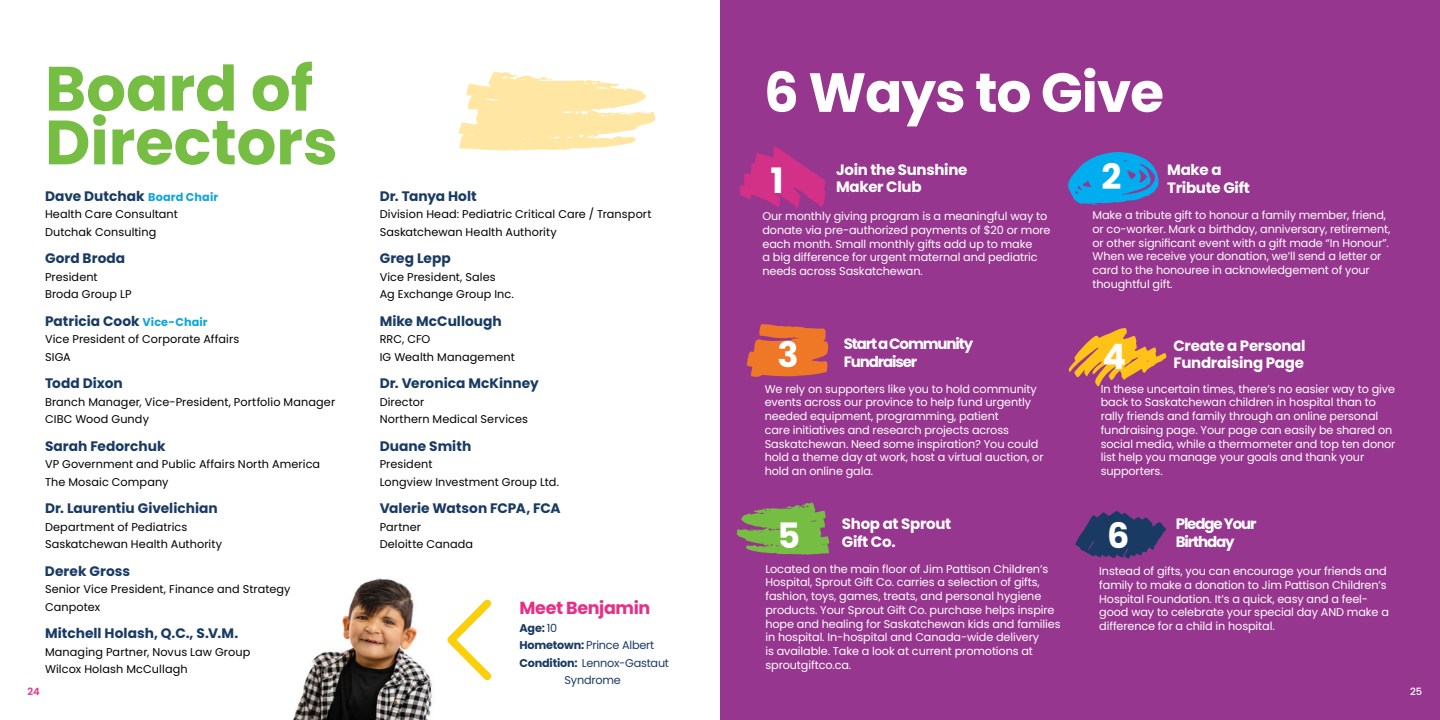
<style>
.page{position:relative;width:1440px;height:720px;background:#fff}
.page>*{position:absolute;margin:0;border:0;box-sizing:border-box;transform-origin:0 0}
.t1{font:700 62.5px/53.8px "Poppins";color:#75bd43}
.t2{font:700 55px "Poppins";letter-spacing:-.02em;color:#fff}
.t3{font:700 35px "Poppins";color:#fff}
.t4{font:700 17.5px "Poppins";letter-spacing:-.02em;color:#e82e85}
.t5{font:700 15px/17.5px "Poppins";letter-spacing:-.02em;color:#fff}
.t6{font:700 15px/17.5px "Poppins";letter-spacing:-.075em;color:#fff}
.t7{font:700 13.75px "Poppins";color:#183a63}
.t8{font:11.25px/13.8px "Poppins";letter-spacing:-.01em;color:#fff}
.t9{font:11.25px/17.5px "Poppins";letter-spacing:.01em;color:#000}
.t10{font:11.25px "Poppins";letter-spacing:-.02em;color:#183a63}
.t11{font:700 11.25px "Poppins";color:#183a63}
.t12{font:600 10px "Poppins";color:#e82e85}
.t13{font:500 10px "Poppins";color:#fff}
.s1{font-size:11.25px;color:#0ea5df}
.s2{font-weight:400}
.s3{font-weight:700}
</style>
<div class="page">
<img style="left:293px;top:578px;width:196px;height:142px">
<div style="left:720px;top:0;width:720px;height:720px;background:#97368e"></div>
<svg style="left:459px;top:71px;width:196px;height:80px"></svg>
<svg style="left:747px;top:324px;width:81px;height:53px"></svg>
<svg style="left:740px;top:146px;width:86px;height:62px"></svg>
<svg style="left:1068px;top:152px;width:91px;height:53px"></svg>
<svg style="left:1069px;top:328px;width:98px;height:59px"></svg>
<svg style="left:737px;top:502px;width:93px;height:53px"></svg>
<svg style="left:1075px;top:511px;width:91px;height:47px"></svg>
<svg style="left:447px;top:600px;width:45px;height:81px"></svg>
<h1 class="t1" style="left:45px;top:62px;width:294px">Board of<br>Directors</h1>
<h2 class="t2" style="left:764px;top:61px;width:402px">6 Ways to Give</h2>
<h3 class="t3" style="left:770px;top:161px;width:15px">1</h3>
<h3 class="t5" style="left:836px;top:161px;width:133px">Join the Sunshine<br>Maker Club</h3>
<p class="t8" style="left:763px;top:209px;width:289px">Our monthly giving program is a meaningful way to donate via pre-authorized payments of $20 or more each month. Small monthly gifts add up to make<br>a big difference for urgent maternal and pediatric needs across Saskatchewan.</p>
<h3 class="t3" style="left:1102px;top:156px;width:21px">2</h3>
<h3 class="t5" style="left:1167px;top:161px;width:84px">Make a<br>Tribute Gift</h3>
<p class="t8" style="left:1093px;top:208px;width:299px">Make a tribute gift to honour a family member, friend, or co-worker. Mark a birthday, anniversary, retirement, or other significant event with a gift made “In Honour”.<br>When we receive your donation, we’ll send a letter or card to the honouree in acknowledgement of your thoughtful gift.</p>
<p class="t7" style="left:45px;top:188px;width:175px">Dave Dutchak <span class="s1">Board Chair</span></p>
<p class="t9" style="left:45px;top:206px;width:134px">Health Care Consultant<br>Dutchak Consulting</p>
<p class="t7" style="left:45px;top:250px;width:82px">Gord Broda</p>
<p class="t9" style="left:45px;top:268px;width:88px">President<br>Broda Group LP</p>
<p class="t7" style="left:45px;top:313px;width:164px">Patricia Cook <span class="s1">Vice-Chair</span></p>
<p class="t9" style="left:45px;top:331px;width:196px">Vice President of Corporate Affairs<br>SIGA</p>
<p class="t7" style="left:45px;top:375px;width:79px">Todd Dixon</p>
<p class="t9" style="left:45px;top:393px;width:292px">Branch Manager, Vice-President, Portfolio Manager<br>CIBC Wood Gundy</p>
<p class="t7" style="left:45px;top:438px;width:122px">Sarah Fedorchuk</p>
<p class="t9" style="left:45px;top:456px;width:277px">VP Government and Public Affairs North America<br>The Mosaic Company</p>
<p class="t7" style="left:45px;top:500px;width:174px">Dr. Laurentiu Givelichian</p>
<p class="t9" style="left:45px;top:518px;width:179px">Department of Pediatrics<br>Saskatchewan Health Authority</p>
<p class="t7" style="left:45px;top:563px;width:87px">Derek Gross</p>
<p class="t9" style="left:45px;top:581px;width:247px">Senior Vice President, Finance and Strategy<br>Canpotex</p>
<p class="t7" style="left:45px;top:625px;width:195px">Mitchell Holash, Q.C., S.V.M.</p>
<p class="t9" style="left:45px;top:643px;width:207px">Managing Partner, Novus Law Group<br>Wilcox Holash McCullagh</p>
<p class="t7" style="left:380px;top:188px;width:99px">Dr. Tanya Holt</p>
<p class="t9" style="left:380px;top:206px;width:273px">Division Head: Pediatric Critical Care / Transport<br>Saskatchewan Health Authority</p>
<p class="t7" style="left:380px;top:250px;width:73px">Greg Lepp</p>
<p class="t9" style="left:380px;top:268px;width:136px">Vice President, Sales<br>Ag Exchange Group Inc.</p>
<p class="t7" style="left:380px;top:313px;width:124px">Mike McCullough</p>
<p class="t9" style="left:380px;top:331px;width:137px">RRC, CFO<br>IG Wealth Management</p>
<p class="t7" style="left:380px;top:375px;width:161px">Dr. Veronica McKinney</p>
<p class="t9" style="left:380px;top:393px;width:150px">Director<br>Northern Medical Services</p>
<p class="t7" style="left:380px;top:438px;width:93px">Duane Smith</p>
<p class="t9" style="left:380px;top:456px;width:181px">President<br>Longview Investment Group Ltd.</p>
<p class="t7" style="left:380px;top:500px;width:182px">Valerie Watson FCPA, FCA</p>
<p class="t9" style="left:380px;top:518px;width:95px">Partner<br>Deloitte Canada</p>
<h3 class="t3" style="left:778px;top:334px;width:23px">3</h3>
<h3 class="t6" style="left:844px;top:335px;width:131px">Start a Community<br>Fundraiser</h3>
<p class="t8" style="left:765px;top:382px;width:280px">We rely on supporters like you to hold community events across our province to help fund urgently needed equipment, programming, patient<br>care initiatives and research projects across Saskatchewan. Need some inspiration? You could hold a theme day at work, host a virtual auction, or hold an online gala.</p>
<h3 class="t3" style="left:1102px;top:336px;width:25px">4</h3>
<h3 class="t5" style="left:1174px;top:337px;width:134px">Create a Personal<br>Fundraising Page</h3>
<p class="t8" style="left:1101px;top:382px;width:296px">In these uncertain times, there’s no easier way to give back to Saskatchewan children in hospital than to rally friends and family through an online personal fundraising page. Your page can easily be shared on social media, while a thermometer and top ten donor list help you manage your goals and thank your supporters.</p>
<h3 class="t3" style="left:1107px;top:515px;width:24px">6</h3>
<h3 class="t6" style="left:1176px;top:516px;width:82px">Pledge Your<br>Birthday</h3>
<p class="t8" style="left:1099px;top:564px;width:291px">Instead of gifts, you can encourage your friends and family to make a donation to Jim Pattison Children’s Hospital Foundation. It’s a quick, easy and a feel&shy;good way to celebrate your special day AND make a difference for a child in hospital.</p>
<h3 class="t3" style="left:778px;top:515px;width:24px">5</h3>
<h3 class="t5" style="left:842px;top:516px;width:111px">Shop at Sprout<br>Gift Co.</h3>
<p class="t8" style="left:765px;top:562px;width:297px">Located on the main floor of Jim Pattison Children’s Hospital, Sprout Gift Co. carries a selection of gifts, fashion, toys, games, treats, and personal hygiene products. Your Sprout Gift Co. purchase helps inspire hope and healing for Saskatchewan kids and families in hospital. In-hospital and Canada-wide delivery<br>is available. Take a look at current promotions at sproutgiftco.ca.</p>
<h3 class="t4" style="left:520px;top:598px;width:132px">Meet Benjamin</h3>
<p class="t11" style="left:520px;top:621px;width:39px">Age: <span class="s2">10</span></p>
<p class="t10" style="left:520px;top:639px;width:136px"><span class="s3">Hometown:</span> Prince Albert</p>
<p class="t10" style="left:520px;top:656px;width:151px"><span class="s3">Condition:</span> Lennox-Gastaut</p>
<p class="t10" style="left:565px;top:674px;width:58px">Syndrome</p>
<p class="t12" style="left:28px;top:685px;width:14px">24</p>
<p class="t13" style="left:1410px;top:685px;width:14px">25</p>
</div>
